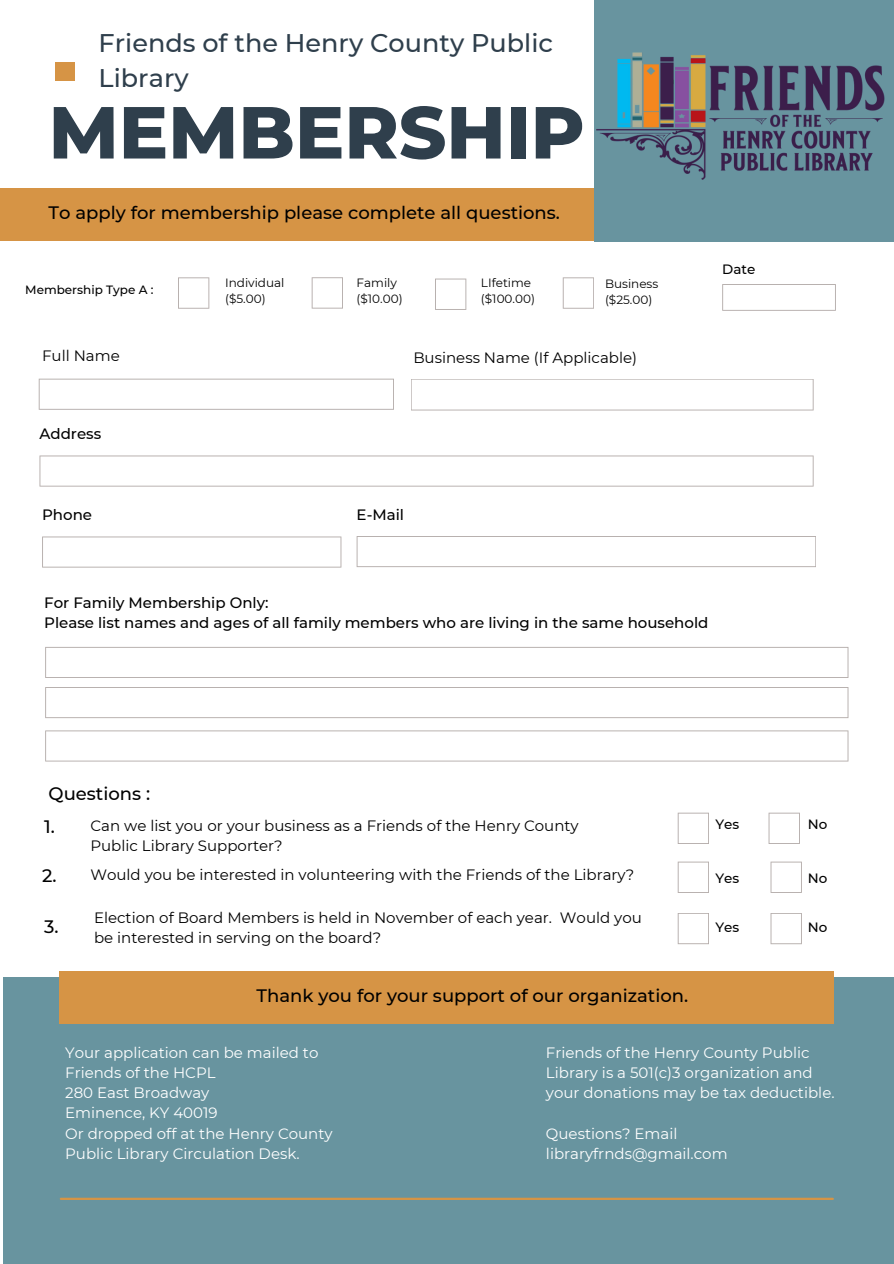
<style>
.page{position:relative;width:894px;height:1264px;background:#fff}
.page>*{position:absolute;margin:0;border:0;box-sizing:border-box;transform-origin:0 0}
.t1{font:800 73.5px "Montserrat";color:#2f3f4c}
.t2{font:500 25.5px/34.8px "Montserrat";color:#2f3f4c}
.t3{font:500 18px "Montserrat";color:#000}
.t4{font:15px/20.2px "Montserrat";color:#fff}
.t5{font:15px "Montserrat";color:#000}
.t6{font:500 15px/20.2px "Montserrat";color:#000}
.t7{font:500 13.5px "Montserrat";color:#000}
.t8{font:12px/16px "Montserrat";color:#000}
.t9{font:500 12px "Montserrat";color:#000}
</style>
<div class="page">
<div style="left:594px;top:0;width:299px;height:241px;background:#68949f"></div>
<div style="left:0;top:188px;width:594px;height:53px;background:#d69445"></div>
<div style="left:56px;top:62px;width:19px;height:19px;background:#d69445"></div>
<div style="left:3px;top:977px;width:890px;height:286px;background:#68949f"></div>
<div style="left:60px;top:971px;width:773px;height:52px;background:#d69445"></div>
<hr style="left:61px;top:1197px;width:771px;height:2px;background:#d69445">
<svg style="left:39px;top:378px;width:355px;height:32px"></svg>
<svg style="left:39px;top:455px;width:774px;height:31px"></svg>
<svg style="left:178px;top:277px;width:31px;height:32px"></svg>
<svg style="left:45px;top:687px;width:803px;height:31px"></svg>
<svg style="left:356px;top:536px;width:460px;height:31px"></svg>
<svg style="left:311px;top:277px;width:32px;height:31px"></svg>
<svg style="left:435px;top:278px;width:31px;height:32px"></svg>
<svg style="left:562px;top:277px;width:32px;height:32px"></svg>
<svg style="left:45px;top:647px;width:803px;height:31px"></svg>
<svg style="left:45px;top:730px;width:803px;height:31px"></svg>
<svg style="left:677px;top:812px;width:31px;height:32px"></svg>
<svg style="left:768px;top:812px;width:31px;height:32px"></svg>
<svg style="left:677px;top:861px;width:31px;height:31px"></svg>
<svg style="left:677px;top:913px;width:31px;height:31px"></svg>
<svg style="left:770px;top:861px;width:31px;height:31px"></svg>
<svg style="left:770px;top:913px;width:31px;height:31px"></svg>
<img style="left:596px;top:52px;width:289px;height:128px">
<svg style="left:411px;top:379px;width:402px;height:31px"></svg>
<svg style="left:722px;top:284px;width:113px;height:27px"></svg>
<svg style="left:42px;top:536px;width:299px;height:31px"></svg>
<p class="t2" style="left:99px;top:26px;width:456px">Friends of the Henry County Public<br>Library</p>
<p class="t1" style="left:49px;top:87px;width:537px">MEMBERSHIP</p>
<p class="t3" style="left:49px;top:202px;width:512px">To apply for membership please complete all questions.</p>
<h4 class="t9" style="left:25px;top:282px;width:130px">Membership Type A :</h4>
<h5 class="t8" style="left:225px;top:275px;width:61px">Individual ($5.00)</h5>
<h4 class="t8" style="left:356px;top:275px;width:42px">Family</h4>
<h4 class="t8" style="left:356px;top:291px;width:47px">($10.00)</h4>
<h4 class="t8" style="left:481px;top:275px;width:52px">LIfetime</h4>
<h4 class="t8" style="left:481px;top:291px;width:55px">($100.00)</h4>
<h3 class="t8" style="left:605px;top:276px;width:55px">Business</h3>
<h3 class="t8" style="left:605px;top:292px;width:49px">($25.00)</h3>
<p class="t5" style="left:42px;top:347px;width:79px">Full Name</p>
<h4 class="t6" style="left:39px;top:424px;width:63px">Address</h4>
<p class="t6" style="left:42px;top:504px;width:51px">Phone</p>
<h5 class="t5" style="left:413px;top:349px;width:225px">Business Name (If Applicable)</h5>
<h3 class="t6" style="left:356px;top:504px;width:49px">E-Mail</h3>
<h5 class="t7" style="left:722px;top:260px;width:35px">Date</h5>
<h5 class="t6" style="left:44px;top:592px;width:665px">For Family Membership Only:<br>Please list names and ages of all family members who are living in the same household</h5>
<p class="t3" style="left:49px;top:782px;width:103px">Questions :</p>
<p class="t3" style="left:44px;top:815px;width:12px">1.</p>
<h4 class="t3" style="left:42px;top:864px;width:16px">2.</h4>
<h4 class="t3" style="left:44px;top:915px;width:16px">3.</h4>
<h1 class="t5" style="left:90px;top:816px;width:489px">Can we list you or your business as a Friends of the Henry County</h1>
<h2 class="t7" style="left:715px;top:815px;width:25px">Yes</h2>
<p class="t7" style="left:807px;top:815px;width:21px">No</p>
<h3 class="t5" style="left:90px;top:836px;width:194px">Public Library Supporter?</h3>
<h6 class="t5" style="left:90px;top:865px;width:545px">Would you be interested in volunteering with the Friends of the Library?</h6>
<p class="t5" style="left:94px;top:908px;width:549px">Election of Board Members is held in November of each year. Would you</p>
<p class="t5" style="left:94px;top:928px;width:288px">be interested in serving on the board?</p>
<h4 class="t7" style="left:715px;top:869px;width:25px">Yes</h4>
<h3 class="t7" style="left:715px;top:918px;width:25px">Yes</h3>
<h5 class="t7" style="left:807px;top:869px;width:21px">No</h5>
<p class="t7" style="left:807px;top:918px;width:21px">No</p>
<h4 class="t3" style="left:256px;top:984px;width:433px">Thank you for your support of our organization.</h4>
<h4 class="t4" style="left:65px;top:1041px;width:269px">Your application can be mailed to<br>Friends of the HCPL<br>280 East Broadway<br>Eminence, KY 40019<br>Or dropped off at the Henry County</h4>
<h3 class="t4" style="left:65px;top:1143px;width:236px">Public Library Circulation Desk.</h3>
<h5 class="t4" style="left:546px;top:1041px;width:290px">Friends of the Henry County Public<br>Library is a 501(c)3 organization and your donations may be tax deductible.</h5>
<p class="t4" style="left:546px;top:1122px;width:133px">Questions? Email</p>
<h5 class="t4" style="left:546px;top:1143px;width:183px">libraryfrnds@gmail.com</h5>
</div>
